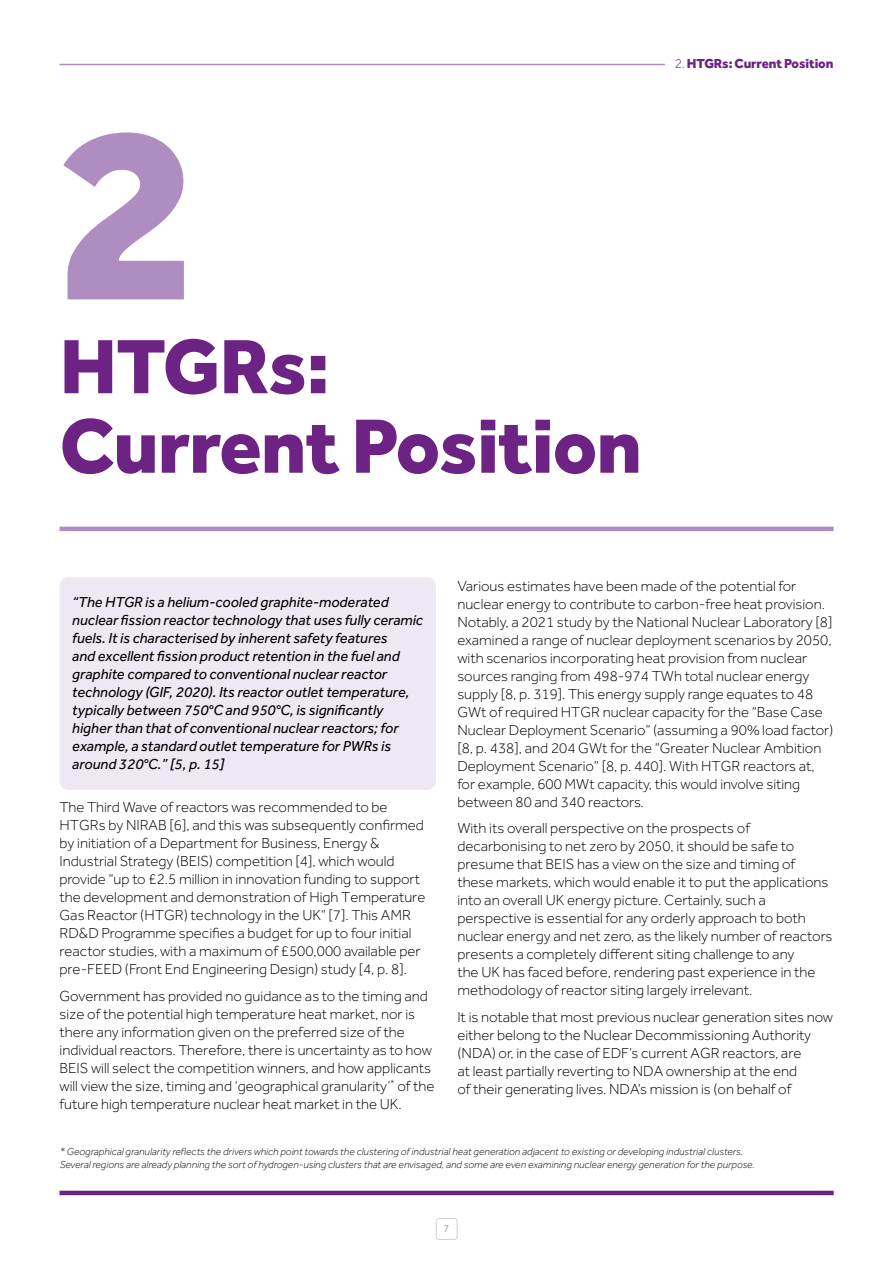
<style>
.page{position:relative;width:893px;height:1263px;background:#fff}
.page>*{position:absolute;margin:0;border:0;box-sizing:border-box;transform-origin:0 0}
.t1{font:800 257.55px "Effra";color:#b08dc0}
.t2{font:800 79.5px/79.5px "Effra";letter-spacing:-.01em;color:#6c2383}
.t3{font:300 15px/18px "Effra";color:#000}
.t4{font:italic 15px/18px "Effra";color:#000}
.t5{font:800 13.5px "Effra";letter-spacing:-.01em;color:#6c2383}
.t6{font:italic 300 10.5px/12.6px "Effra";letter-spacing:.005em;color:#000}
.t7{font:300 10.5px "Effra";color:#7c7b7b}
.s1{font-weight:300}
</style>
<div class="page">
<div style="left:60px;top:577px;width:376px;height:213px;background:#eee8f5;border-radius:9px"></div>
<hr style="left:60px;top:527px;width:774px;height:4px;background:#b08dc0">
<hr style="left:60px;top:64px;width:773px;height:1px;background:#b08dc0">
<hr style="left:60px;top:1191px;width:774px;height:4px;background:#6c2383">
<div style="left:665px;top:53px;width:168px;height:21px;background:#fff"></div>
<div style="left:436px;top:1218px;width:21px;height:21px;border:1px solid #d0d0d0;border-radius:3px"></div>
<h1 class="t1" style="left:60px;top:53px;width:137px">2</h1>
<h1 class="t2" style="left:60px;top:325px;width:584px">HTGRs:<br>Current Position</h1>
<p class="t5" style="left:675px;top:55px;width:160px"><span class="s1">2.</span> HTGRs: Current Position</p>
<p class="t4" style="left:72px;top:592px;width:352px">“The HTGR is a helium-cooled graphite-moderated nuclear fission reactor technology that uses fully ceramic fuels. It is characterised by inherent safety features<br>and excellent fission product retention in the fuel and graphite compared to conventional nuclear reactor technology (GIF, 2020). Its reactor outlet temperature, typically between 750°C and 950°C, is significantly higher than that of conventional nuclear reactors; for example, a standard outlet temperature for PWRs is around 320°C.” [5, p. 15]</p>
<p class="t3" style="left:60px;top:798px;width:367px">The Third Wave of reactors was recommended to be HTGRs by NIRAB [6], and this was subsequently confirmed by initiation of a Department for Business, Energy &amp; Industrial Strategy (BEIS) competition [4], which would provide “up to £2.5 million in innovation funding to support the development and demonstration of High Temperature Gas Reactor (HTGR) technology in the UK” [7]. This AMR RD&amp;D Programme specifies a budget for up to four initial reactor studies, with a maximum of £500,000 available per pre-FEED (Front End Engineering Design) study [4, p. 8].</p>
<p class="t3" style="left:60px;top:987px;width:377px">Government has provided no guidance as to the timing and size of the potential high temperature heat market, nor is there any information given on the preferred size of the individual reactors. Therefore, there is uncertainty as to how BEIS will select the competition winners, and how applicants will view the size, timing and ‘geographical granularity’<sup>*</sup> of the future high temperature nuclear heat market in the UK.</p>
<p class="t3" style="left:457px;top:577px;width:378px">Various estimates have been made of the potential for nuclear energy to contribute to carbon-free heat provision.<br>Notably, a 2021 study by the National Nuclear Laboratory [8] examined a range of nuclear deployment scenarios by 2050, with scenarios incorporating heat provision from nuclear sources ranging from 498-974 TWh total nuclear energy supply [8, p. 319]. This energy supply range equates to 48<br>GWt of required HTGR nuclear capacity for the “Base Case Nuclear Deployment Scenario” (assuming a 90% load factor) [8, p. 438], and 204 GWt for the “Greater Nuclear Ambition Deployment Scenario” [8, p. 440]. With HTGR reactors at, for example, 600 MWt capacity, this would involve siting between 80 and 340 reactors.</p>
<p class="t3" style="left:457px;top:819px;width:376px">With its overall perspective on the prospects of decarbonising to net zero by 2050, it should be safe to presume that BEIS has a view on the size and timing of these markets, which would enable it to put the applications into an overall UK energy picture. Certainly, such a perspective is essential for any orderly approach to both nuclear energy and net zero, as the likely number of reactors presents a completely different siting challenge to any<br>the UK has faced before, rendering past experience in the methodology of reactor siting largely irrelevant.</p>
<p class="t3" style="left:457px;top:1008px;width:377px">It is notable that most previous nuclear generation sites now either belong to the Nuclear Decommissioning Authority (NDA) or, in the case of EDF’s current AGR reactors, are<br>at least partially reverting to NDA ownership at the end<br>of their generating lives. NDA’s mission is (on behalf of</p>
<p class="t6" style="left:60px;top:1145px;width:697px">* Geographical granularity reflects the drivers which point towards the clustering of industrial heat generation adjacent to existing or developing industrial clusters.<br>Several regions are already planning the sort of hydrogen-using clusters that are envisaged, and some are even examining nuclear energy generation for the purpose.</p>
<p class="t7" style="left:444px;top:1223px;width:7px">7</p>
</div>
